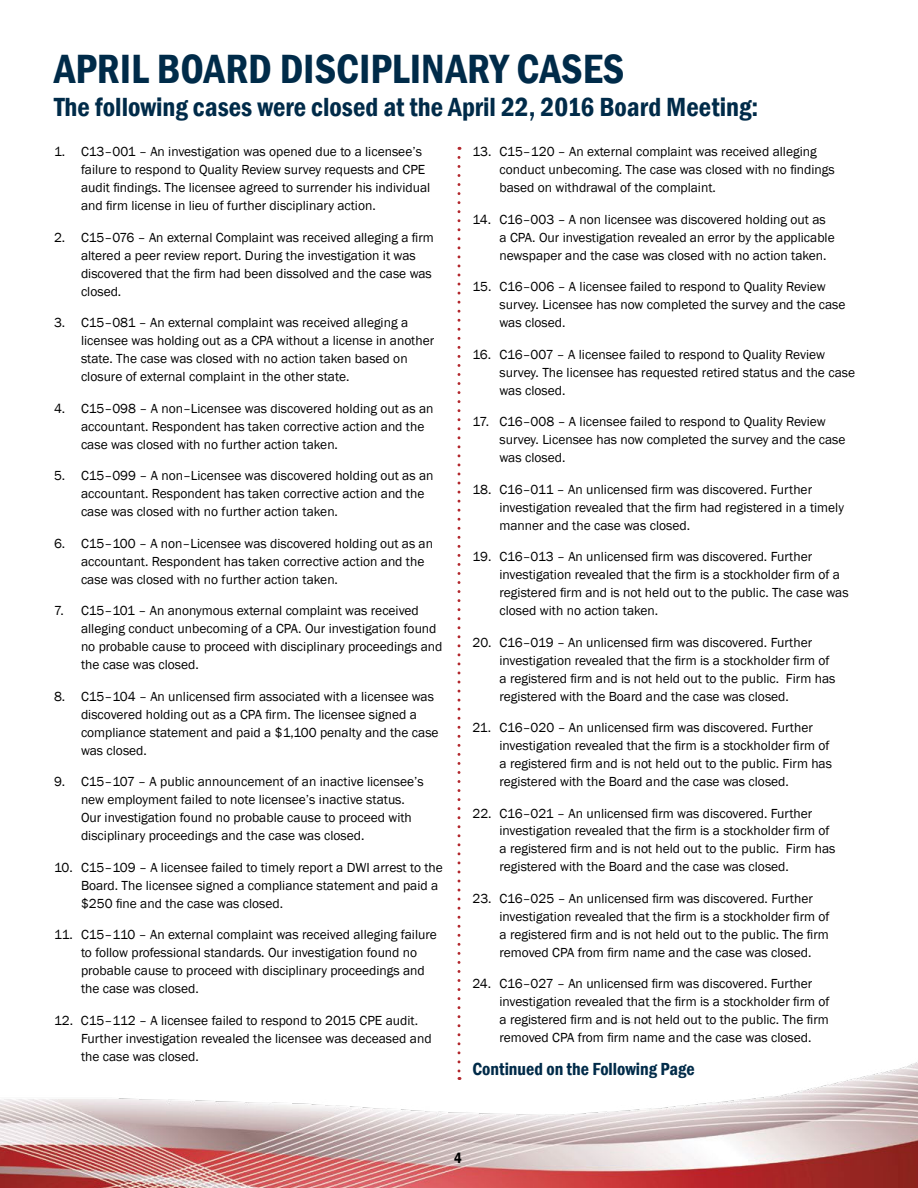
<style>
.page{position:relative;width:918px;height:1188px;background:#fff}
.page>*{position:absolute;margin:0;border:0;box-sizing:border-box;transform-origin:0 0}
.t1{font:600 condensed 42px "Franklin Gothic";color:#002b49}
.t2{font:600 condensed 27px "Franklin Gothic";color:#002b49}
.t3{font:600 condensed 18px "Franklin Gothic";color:#002b49}
.t4{font:600 condensed 15px "Franklin Gothic";color:#000}
.t5{font:13.5px/18px "Franklin Gothic";color:#000}
</style>
<div class="page">
<img style="left:0;top:988px;width:918px;height:200px">
<svg style="left:458px;top:157px;width:3px;height:923px"></svg>
<h1 class="t1" style="left:54px;top:52px;width:572px">APRIL BOARD DISCIPLINARY CASES</h1>
<h2 class="t2" style="left:54px;top:96px;width:706px">The following cases were closed at the April 22, 2016 Board Meeting:</h2>
<p class="t5" style="left:81px;top:144px;width:351px;text-indent:-27px">1. C13–001 – An investigation was opened due to a licensee’s failure to respond to Quality Review survey requests and CPE audit findings. The licensee agreed to surrender his individual and firm license in lieu of further disciplinary action.</p>
<p class="t5" style="left:81px;top:229px;width:354px;text-indent:-27px">2. C15–076 – An external Complaint was received alleging a firm altered a peer review report. During the investigation it was discovered that the firm had been dissolved and the case was closed.</p>
<p class="t5" style="left:81px;top:314px;width:355px;text-indent:-27px">3. C15–081 – An external complaint was received alleging a licensee was holding out as a CPA without a license in another state. The case was closed with no action taken based on closure of external complaint in the other state.</p>
<p class="t5" style="left:81px;top:400px;width:354px;text-indent:-27px">4. C15–098 – A non–Licensee was discovered holding out as an accountant. Respondent has taken corrective action and the case was closed with no further action taken.</p>
<p class="t5" style="left:81px;top:467px;width:354px;text-indent:-27px">5. C15–099 – A non–Licensee was discovered holding out as an accountant. Respondent has taken corrective action and the case was closed with no further action taken.</p>
<p class="t5" style="left:81px;top:535px;width:354px;text-indent:-27px">6. C15–100 – A non–Licensee was discovered holding out as an accountant. Respondent has taken corrective action and the case was closed with no further action taken.</p>
<p class="t5" style="left:81px;top:602px;width:363px;text-indent:-27px">7. C15–101 – An anonymous external complaint was received alleging conduct unbecoming of a CPA. Our investigation found no probable cause to proceed with disciplinary proceedings and the case was closed.</p>
<p class="t5" style="left:81px;top:688px;width:359px;text-indent:-27px">8. C15–104 – An unlicensed firm associated with a licensee was discovered holding out as a CPA firm. The licensee signed a compliance statement and paid a $1,100 penalty and the case was closed.</p>
<p class="t5" style="left:81px;top:773px;width:344px;text-indent:-27px">9. C15–107 – A public announcement of an inactive licensee’s new employment failed to note licensee’s inactive status.<br>Our investigation found no probable cause to proceed with disciplinary proceedings and the case was closed.</p>
<p class="t5" style="left:81px;top:859px;width:363px;text-indent:-27px">10. C15–109 – A licensee failed to timely report a DWI arrest to the<br>Board. The licensee signed a compliance statement and paid a $250 fine and the case was closed.</p>
<p class="t5" style="left:81px;top:926px;width:357px;text-indent:-27px">11. C15–110 – An external complaint was received alleging failure to follow professional standards. Our investigation found no probable cause to proceed with disciplinary proceedings and the case was closed.</p>
<p class="t5" style="left:81px;top:1012px;width:352px;text-indent:-27px">12. C15–112 – A licensee failed to respond to 2015 CPE audit.<br>Further investigation revealed the licensee was deceased and the case was closed.</p>
<p class="t5" style="left:500px;top:143px;width:337px;text-indent:-27px">13. C15–120 – An external complaint was received alleging conduct unbecoming. The case was closed with no findings based on withdrawal of the complaint.</p>
<p class="t5" style="left:500px;top:211px;width:337px;text-indent:-27px">14. C16–003 – A non licensee was discovered holding out as a CPA. Our investigation revealed an error by the applicable newspaper and the case was closed with no action taken.</p>
<p class="t5" style="left:500px;top:278px;width:348px;text-indent:-27px">15. C16–006 – A licensee failed to respond to Quality Review survey. Licensee has now completed the survey and the case was closed.</p>
<p class="t5" style="left:500px;top:346px;width:357px;text-indent:-27px">16. C16–007 – A licensee failed to respond to Quality Review survey. The licensee has requested retired status and the case was closed.</p>
<p class="t5" style="left:500px;top:413px;width:348px;text-indent:-27px">17. C16–008 – A licensee failed to respond to Quality Review survey. Licensee has now completed the survey and the case was closed.</p>
<p class="t5" style="left:500px;top:481px;width:346px;text-indent:-27px">18. C16–011 – An unlicensed firm was discovered. Further investigation revealed that the firm had registered in a timely manner and the case was closed.</p>
<p class="t5" style="left:500px;top:548px;width:351px;text-indent:-27px">19. C16–013 – An unlicensed firm was discovered. Further investigation revealed that the firm is a stockholder firm of a registered firm and is not held out to the public. The case was closed with no action taken.</p>
<p class="t5" style="left:500px;top:634px;width:337px;text-indent:-27px">20. C16–019 – An unlicensed firm was discovered. Further investigation revealed that the firm is a stockholder firm of a registered firm and is not held out to the public. Firm has registered with the Board and the case was closed.</p>
<p class="t5" style="left:500px;top:719px;width:334px;text-indent:-27px">21. C16–020 – An unlicensed firm was discovered. Further investigation revealed that the firm is a stockholder firm of a registered firm and is not held out to the public. Firm has registered with the Board and the case was closed.</p>
<p class="t5" style="left:500px;top:805px;width:337px;text-indent:-27px">22. C16–021 – An unlicensed firm was discovered. Further investigation revealed that the firm is a stockholder firm of a registered firm and is not held out to the public. Firm has registered with the Board and the case was closed.</p>
<p class="t5" style="left:500px;top:890px;width:332px;text-indent:-27px">23. C16–025 – An unlicensed firm was discovered. Further investigation revealed that the firm is a stockholder firm of a registered firm and is not held out to the public. The firm removed CPA from firm name and the case was closed.</p>
<p class="t5" style="left:500px;top:976px;width:332px;text-indent:-27px">24. C16–027 – An unlicensed firm was discovered. Further investigation revealed that the firm is a stockholder firm of a registered firm and is not held out to the public. The firm removed CPA from firm name and the case was closed.</p>
<h3 class="t3" style="left:472px;top:1062px;width:224px">Continued on the Following Page</h3>
<p class="t4" style="left:454px;top:1152px;width:9px">4</p>
</div>
